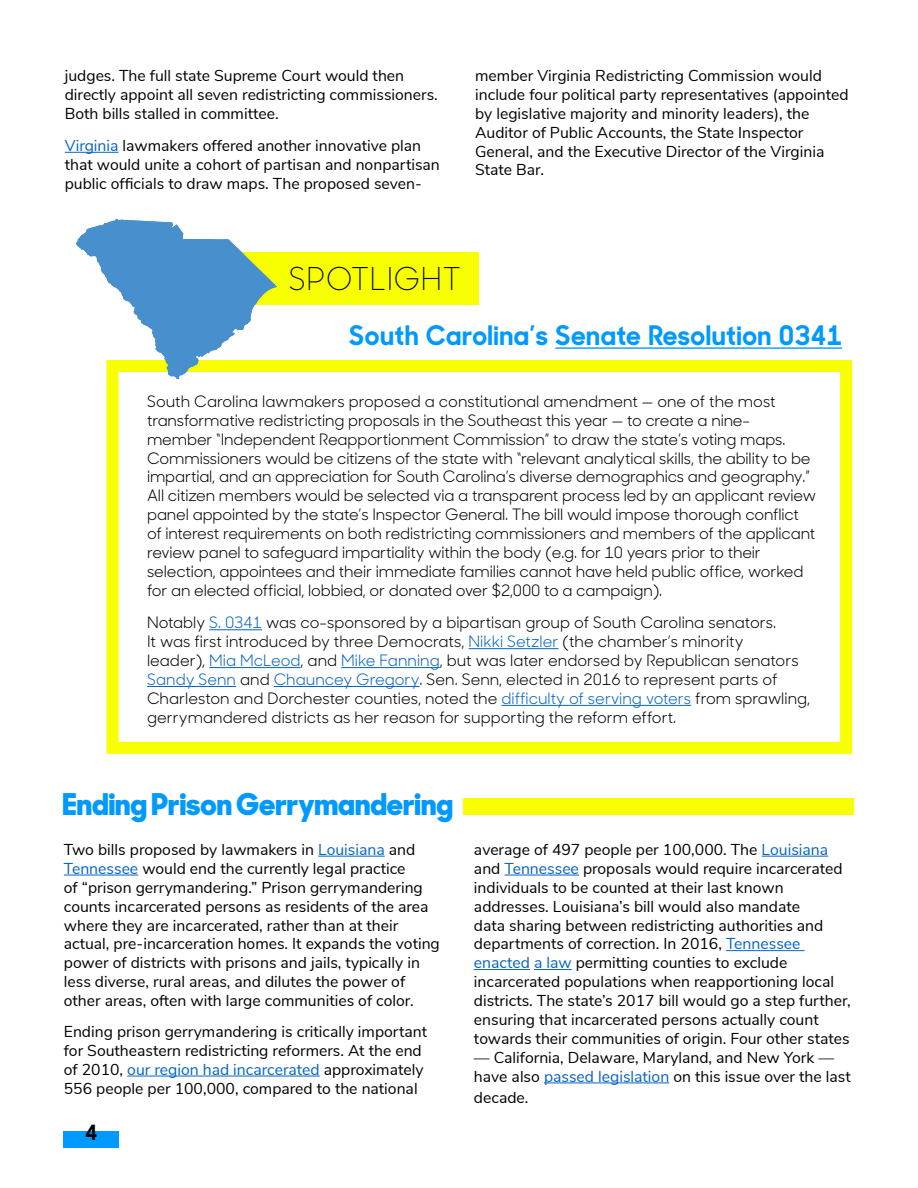
<style>
.page{position:relative;width:918px;height:1188px;background:#fff}
.page>*{position:absolute;margin:0;border:0;box-sizing:border-box;transform-origin:0 0}
.t1{font:300 31.5px "Sharp Sans No One";letter-spacing:.02em;color:#000}
.t2{font:800 30px "Sharp Sans No 1";color:#09f}
.t3{font:700 27px "Sharp Sans No One";letter-spacing:.02em;color:#09f}
.t4{font:700 21px "Sharp Sans No One";color:#000}
.t5{font:15.75px/18.9px "Nunito Sans";color:#000}
.t6{font:15.75px/18.9px "Sharp Sans No One";letter-spacing:-.01em;color:#000}
.s1{color:#0563c1}
</style>
<div class="page">
<div style="left:64px;top:1132px;width:55px;height:16px;background:#09f"></div>
<div style="left:107px;top:360px;width:745px;height:394px;border:12px solid #f7ff00"></div>
<div style="left:210px;top:252px;width:269px;height:52px;background:#f7ff00"></div>
<hr style="left:65px;top:152px;width:54px;height:1px;background:#0563c1">
<hr style="left:555px;top:347px;width:287px;height:2px;background:#09f">
<hr style="left:209px;top:629px;width:53px;height:1px;background:#0563c1">
<hr style="left:469px;top:648px;width:90px;height:1px;background:#0563c1">
<hr style="left:209px;top:667px;width:92px;height:1px;background:#0563c1">
<hr style="left:341px;top:667px;width:99px;height:1px;background:#0563c1">
<hr style="left:147px;top:686px;width:89px;height:1px;background:#0563c1">
<hr style="left:274px;top:686px;width:146px;height:1px;background:#0563c1">
<hr style="left:501px;top:705px;width:190px;height:1px;background:#0563c1">
<hr style="left:318px;top:856px;width:67px;height:1px;background:#0563c1">
<hr style="left:64px;top:875px;width:74px;height:1px;background:#0563c1">
<hr style="left:127px;top:1076px;width:193px;height:1px;background:#0563c1">
<hr style="left:762px;top:856px;width:66px;height:1px;background:#0563c1">
<hr style="left:505px;top:875px;width:74px;height:1px;background:#0563c1">
<hr style="left:726px;top:950px;width:79px;height:1px;background:#0563c1">
<hr style="left:474px;top:969px;width:56px;height:1px;background:#0563c1">
<hr style="left:534px;top:969px;width:38px;height:1px;background:#0563c1">
<hr style="left:544px;top:1083px;width:125px;height:1px;background:#0563c1">
<svg style="left:77px;top:219px;width:200px;height:160px"></svg>
<div style="left:463px;top:798px;width:391px;height:16px;background:#f7ff00"></div>
<p class="t5" style="left:65px;top:65px;width:374px">judges. The full state Supreme Court would then directly appoint all seven redistricting commissioners.<br>Both bills stalled in committee.</p>
<p class="t5" style="left:65px;top:135px;width:377px"><span class="s1">Virginia</span> lawmakers offered another innovative plan that would unite a cohort of partisan and nonpartisan public officials to draw maps. The proposed seven-</p>
<p class="t5" style="left:475px;top:65px;width:375px">member Virginia Redistricting Commission would include four political party representatives (appointed by legislative majority and minority leaders), the Auditor of Public Accounts, the State Inspector General, and the Executive Director of the Virginia State Bar.</p>
<h1 class="t1" style="left:289px;top:256px;width:174px">Spotlight</h1>
<h3 class="t3" style="left:349px;top:316px;width:494px">South Carolina’s Senate Resolution 0341</h3>
<p class="t6" style="left:147px;top:391px;width:671px">South Carolina lawmakers proposed a constitutional amendment — one of the most transformative redistricting proposals in the Southeast this year — to create a nine&shy;member “Independent Reapportionment Commission” to draw the state’s voting maps.<br>Commissioners would be citizens of the state with “relevant analytical skills, the ability to be impartial, and an appreciation for South Carolina’s diverse demographics and geography.” All citizen members would be selected via a transparent process led by an applicant review panel appointed by the state’s Inspector General. The bill would impose thorough conflict of interest requirements on both redistricting commissioners and members of the applicant review panel to safeguard impartiality within the body (e.g. for 10 years prior to their selection, appointees and their immediate families cannot have held public office, worked for an elected official, lobbied, or donated over $2,000 to a campaign).</p>
<p class="t6" style="left:147px;top:612px;width:665px">Notably <span class="s1">S. 0341</span> was co-sponsored by a bipartisan group of South Carolina senators.<br>It was first introduced by three Democrats, <span class="s1">Nikki Setzler</span> (the chamber’s minority<br>leader), <span class="s1">Mia McLeod</span>, and <span class="s1">Mike Fanning</span>, but was later endorsed by Republican senators <span class="s1">Sandy Senn</span> and <span class="s1">Chauncey Gregory</span>. Sen. Senn, elected in 2016 to represent parts of Charleston and Dorchester counties, noted the <span class="s1">difficulty of serving voters</span> from sprawling, gerrymandered districts as her reason for supporting the reform effort.</p>
<h2 class="t2" style="left:63px;top:782px;width:392px">Ending Prison Gerrymandering</h2>
<p class="t5" style="left:64px;top:839px;width:378px">Two bills proposed by lawmakers in <span class="s1">Louisiana</span> and <span class="s1">Tennessee</span> would end the currently legal practice<br>of “prison gerrymandering.” Prison gerrymandering counts incarcerated persons as residents of the area where they are incarcerated, rather than at their actual, pre-incarceration homes. It expands the voting power of districts with prisons and jails, typically in less diverse, rural areas, and dilutes the power of other areas, often with large communities of color.</p>
<p class="t5" style="left:64px;top:1021px;width:365px">Ending prison gerrymandering is critically important for Southeastern redistricting reformers. At the end of 2010, <span class="s1">our region had incarcerated</span> approximately 556 people per 100,000, compared to the national</p>
<h3 class="t4" style="left:85px;top:1117px;width:14px">4</h3>
<p class="t5" style="left:474px;top:839px;width:378px">average of 497 people per 100,000. The <span class="s1">Louisiana </span>and <span class="s1">Tennessee</span> proposals would require incarcerated individuals to be counted at their last known addresses. Louisiana’s bill would also mandate<br>data sharing between redistricting authorities and departments of correction. In 2016, <span class="s1">Tennessee enacted a law</span> permitting counties to exclude incarcerated populations when reapportioning local districts. The state’s 2017 bill would go a step further, ensuring that incarcerated persons actually count towards their communities of origin. Four other states</p>
<p class="t5" style="left:474px;top:1047px;width:378px">— California, Delaware, Maryland, and New York — have also <span class="s1">passed legislation</span> on this issue over the last</p>
<p class="t5" style="left:474px;top:1087px;width:56px">decade.</p>
</div>
